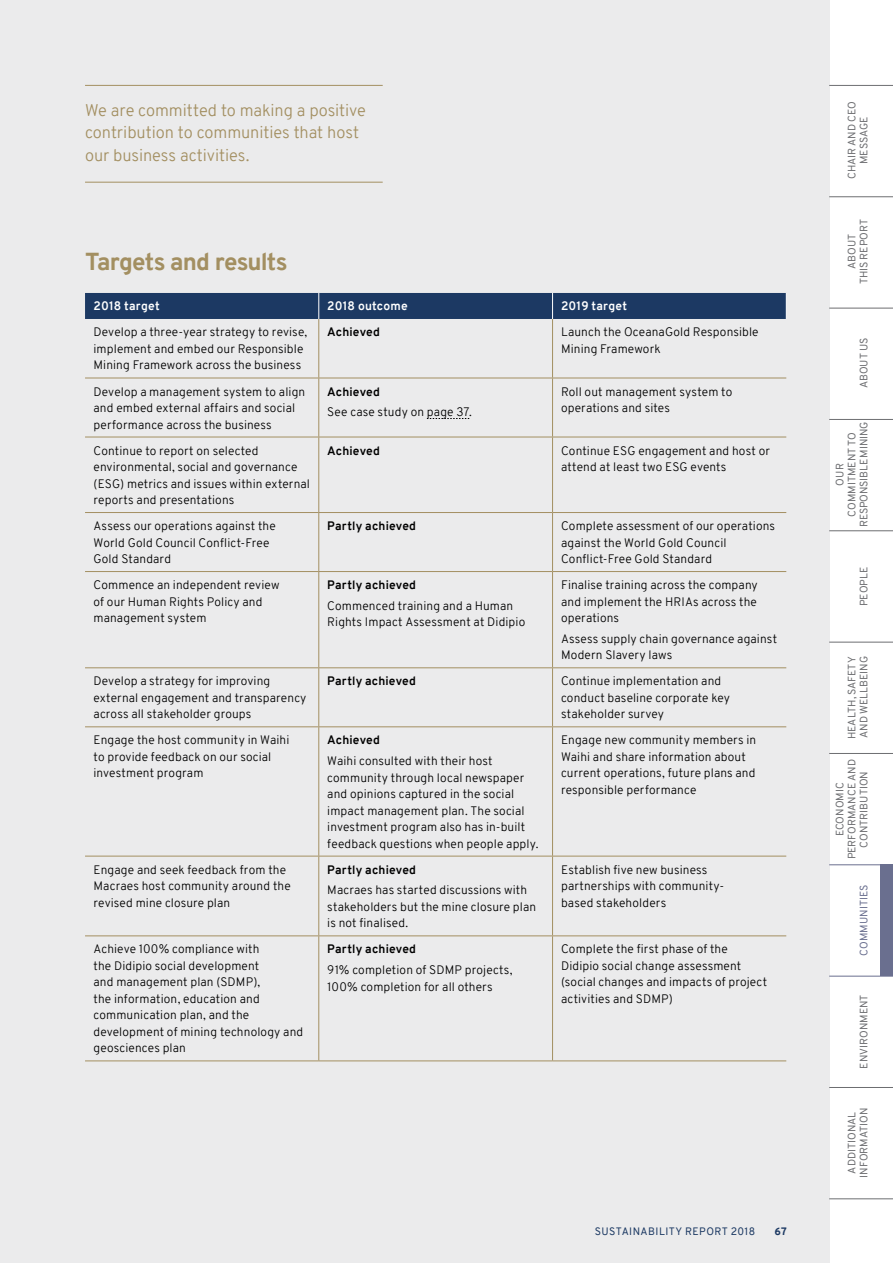
<style>
.page{position:relative;width:893px;height:1263px;background:#fff}
.page>*{position:absolute;margin:0;border:0;box-sizing:border-box;transform-origin:0 0}
.H2_Heading_2{font:800 24px "Overpass";letter-spacing:-.03em;color:#a38f61}
.P_Quotes{font:300 16.5px/22.5px "Overpass";letter-spacing:-.005em;color:#a38f61}
.P_Body_Copy{font:300 12px/16.5px "Overpass";letter-spacing:.01em;color:#000}
.P_Body_Copy-2{font:700 12px "Overpass";letter-spacing:.015em;color:#000}
.H5_Table_heading_1{font:700 12px "Overpass";letter-spacing:.015em;color:#fff}
.t1{font:10.5px/12px "Overpass";color:#6d6e71;text-align:center}
.t2{font:10.5px "Overpass";letter-spacing:.04em;color:#1c3963}
.t3{font:10.5px "Overpass";letter-spacing:.005em;color:#6a6f8f}
.t4{font:800 10.5px "Overpass";color:#1c3963}
</style>
<div class="page">
<div style="left:0;top:0;width:829px;height:1263px;background:#ebebec"></div>
<hr style="left:85px;top:85px;width:298px;height:1px;background:#a38f61">
<hr style="left:85px;top:182px;width:298px;height:1px;background:#a38f61">
<hr style="left:85px;top:378px;width:234px;height:1px;background:#a38f61">
<hr style="left:319px;top:378px;width:234px;height:1px;background:#a38f61">
<hr style="left:553px;top:378px;width:233px;height:1px;background:#a38f61">
<hr style="left:85px;top:437px;width:234px;height:1px;background:#a38f61">
<hr style="left:319px;top:437px;width:234px;height:1px;background:#a38f61">
<hr style="left:553px;top:437px;width:233px;height:1px;background:#a38f61">
<hr style="left:85px;top:512px;width:234px;height:1px;background:#a38f61">
<hr style="left:319px;top:512px;width:234px;height:1px;background:#a38f61">
<hr style="left:553px;top:512px;width:233px;height:1px;background:#a38f61">
<hr style="left:85px;top:571px;width:234px;height:1px;background:#a38f61">
<hr style="left:319px;top:571px;width:234px;height:1px;background:#a38f61">
<hr style="left:553px;top:571px;width:233px;height:1px;background:#a38f61">
<hr style="left:85px;top:667px;width:234px;height:1px;background:#a38f61">
<hr style="left:319px;top:667px;width:234px;height:1px;background:#a38f61">
<hr style="left:553px;top:667px;width:233px;height:1px;background:#a38f61">
<hr style="left:85px;top:726px;width:234px;height:1px;background:#a38f61">
<hr style="left:319px;top:726px;width:234px;height:1px;background:#a38f61">
<hr style="left:553px;top:726px;width:233px;height:1px;background:#a38f61">
<hr style="left:85px;top:856px;width:234px;height:1px;background:#a38f61">
<hr style="left:319px;top:856px;width:234px;height:1px;background:#a38f61">
<hr style="left:553px;top:856px;width:233px;height:1px;background:#a38f61">
<hr style="left:85px;top:935px;width:234px;height:1px;background:#a38f61">
<hr style="left:319px;top:935px;width:234px;height:1px;background:#a38f61">
<hr style="left:553px;top:935px;width:233px;height:1px;background:#a38f61">
<hr style="left:85px;top:1060px;width:234px;height:1px;background:#a38f61">
<hr style="left:319px;top:1060px;width:234px;height:1px;background:#a38f61">
<hr style="left:553px;top:1060px;width:233px;height:1px;background:#a38f61">
<hr style="left:318px;top:319px;width:1px;height:59px;background:#a38f61">
<hr style="left:552px;top:319px;width:1px;height:59px;background:#a38f61">
<hr style="left:318px;top:378px;width:1px;height:59px;background:#a38f61">
<hr style="left:552px;top:378px;width:1px;height:59px;background:#a38f61">
<hr style="left:552px;top:437px;width:1px;height:75px;background:#a38f61">
<hr style="left:552px;top:513px;width:1px;height:58px;background:#a38f61">
<hr style="left:552px;top:572px;width:1px;height:95px;background:#a38f61">
<hr style="left:552px;top:668px;width:1px;height:58px;background:#a38f61">
<hr style="left:552px;top:727px;width:1px;height:129px;background:#a38f61">
<hr style="left:552px;top:856px;width:1px;height:79px;background:#a38f61">
<hr style="left:552px;top:936px;width:1px;height:124px;background:#a38f61">
<div style="left:85px;top:293px;width:701px;height:26px;background:#1c3963"></div>
<hr style="left:318px;top:437px;width:1px;height:75px;background:#a38f61">
<hr style="left:318px;top:513px;width:1px;height:58px;background:#a38f61">
<hr style="left:318px;top:572px;width:1px;height:95px;background:#a38f61">
<hr style="left:318px;top:668px;width:1px;height:58px;background:#a38f61">
<hr style="left:318px;top:727px;width:1px;height:129px;background:#a38f61">
<hr style="left:318px;top:856px;width:1px;height:79px;background:#a38f61">
<hr style="left:318px;top:936px;width:1px;height:124px;background:#a38f61">
<svg style="left:427px;top:418px;width:42px;height:1px"></svg>
<hr style="left:829px;top:85px;width:64px;height:1px;background:#6d6e71">
<hr style="left:829px;top:308px;width:64px;height:1px;background:#6d6e71">
<hr style="left:829px;top:530px;width:64px;height:1px;background:#6d6e71">
<hr style="left:829px;top:753px;width:64px;height:1px;background:#6d6e71">
<hr style="left:829px;top:976px;width:64px;height:1px;background:#6a6f8f">
<hr style="left:829px;top:196px;width:64px;height:1px;background:#6d6e71">
<hr style="left:829px;top:419px;width:64px;height:1px;background:#6d6e71">
<hr style="left:829px;top:642px;width:64px;height:1px;background:#6d6e71">
<hr style="left:829px;top:864px;width:64px;height:1px;background:#6a6f8f">
<hr style="left:829px;top:1087px;width:64px;height:1px;background:#6d6e71">
<hr style="left:829px;top:1198px;width:64px;height:1px;background:#6d6e71">
<div style="left:880px;top:865px;width:13px;height:111px;background:#6a6f8f"></div>
<p class="P_Quotes" style="left:85px;top:99px;width:282px">We are committed to making a positive contribution to communities that host our business activities.</p>
<h2 class="H2_Heading_2" style="left:85px;top:244px;width:204px">Targets and results</h2>
<h5 class="H5_Table_heading_1" style="left:94px;top:298px;width:68px">2018 target</h5>
<h5 class="H5_Table_heading_1" style="left:327px;top:298px;width:82px">2018 outcome</h5>
<h5 class="H5_Table_heading_1" style="left:561px;top:298px;width:67px">2019 target</h5>
<p class="P_Body_Copy" style="left:94px;top:324px;width:215px">Develop a three-year strategy to revise, implement and embed our Responsible<br>Mining Framework across the business</p>
<p class="P_Body_Copy-2" style="left:327px;top:324px;width:54px">Achieved</p>
<p class="P_Body_Copy" style="left:561px;top:324px;width:199px">Launch the OceanaGold Responsible<br>Mining Framework</p>
<p class="P_Body_Copy" style="left:94px;top:383px;width:213px">Develop a management system to align and embed external affairs and social performance across the business</p>
<p class="P_Body_Copy-2" style="left:327px;top:383px;width:54px">Achieved</p>
<p class="P_Body_Copy" style="left:561px;top:383px;width:173px">Roll out management system to operations and sites</p>
<p class="P_Body_Copy" style="left:327px;top:404px;width:146px">See case study on page 37.</p>
<p class="P_Body_Copy" style="left:94px;top:442px;width:218px">Continue to report on selected environmental, social and governance (ESG) metrics and issues within external reports and presentations</p>
<p class="P_Body_Copy-2" style="left:327px;top:442px;width:54px">Achieved</p>
<p class="P_Body_Copy" style="left:561px;top:442px;width:210px">Continue ESG engagement and host or attend at least two ESG events</p>
<p class="P_Body_Copy" style="left:94px;top:518px;width:184px">Assess our operations against the<br>World Gold Council Conflict-Free<br>Gold Standard</p>
<p class="P_Body_Copy-2" style="left:327px;top:517px;width:90px">Partly achieved</p>
<p class="P_Body_Copy" style="left:561px;top:518px;width:216px">Complete assessment of our operations against the World Gold Council<br>Conflict-Free Gold Standard</p>
<p class="P_Body_Copy" style="left:94px;top:577px;width:187px">Commence an independent review of our Human Rights Policy and management system</p>
<p class="P_Body_Copy-2" style="left:327px;top:576px;width:90px">Partly achieved</p>
<p class="P_Body_Copy" style="left:561px;top:577px;width:198px;text-align:justify">Finalise training across the company and implement the HRIAs across the operations</p>
<p class="P_Body_Copy" style="left:561px;top:630px;width:218px">Assess supply chain governance against<br>Modern Slavery laws</p>
<p class="P_Body_Copy" style="left:327px;top:597px;width:199px">Commenced training and a Human<br>Rights Impact Assessment at Didipio</p>
<p class="P_Body_Copy" style="left:94px;top:673px;width:214px">Develop a strategy for improving external engagement and transparency across all stakeholder groups</p>
<p class="P_Body_Copy-2" style="left:327px;top:672px;width:90px">Partly achieved</p>
<p class="P_Body_Copy" style="left:561px;top:673px;width:170px">Continue implementation and conduct baseline corporate key stakeholder survey</p>
<p class="P_Body_Copy" style="left:94px;top:732px;width:197px">Engage the host community in Waihi to provide feedback on our social investment program</p>
<p class="P_Body_Copy-2" style="left:327px;top:732px;width:54px">Achieved</p>
<p class="P_Body_Copy" style="left:561px;top:732px;width:197px">Engage new community members in<br>Waihi and share information about current operations, future plans and responsible performance</p>
<p class="P_Body_Copy" style="left:327px;top:753px;width:213px">Waihi consulted with their host community through local newspaper and opinions captured in the social impact management plan. The social investment program also has in-built feedback questions when people apply.</p>
<p class="P_Body_Copy" style="left:94px;top:861px;width:199px">Engage and seek feedback from the<br>Macraes host community around the revised mine closure plan</p>
<p class="P_Body_Copy-2" style="left:327px;top:861px;width:90px">Partly achieved</p>
<p class="P_Body_Copy" style="left:327px;top:882px;width:210px">Macraes has started discussions with stakeholders but the mine closure plan is not finalised.</p>
<p class="P_Body_Copy" style="left:94px;top:941px;width:211px">Achieve 100% compliance with<br>the Didipio social development<br>and management plan (SDMP),<br>the information, education and communication plan, and the development of mining technology and geosciences plan</p>
<p class="P_Body_Copy-2" style="left:327px;top:941px;width:90px">Partly achieved</p>
<p class="P_Body_Copy" style="left:327px;top:962px;width:187px">91% completion of SDMP projects,<br>100% completion for all others</p>
<p class="P_Body_Copy" style="left:561px;top:861px;width:165px">Establish five new business partnerships with community&shy;based stakeholders</p>
<p class="P_Body_Copy" style="left:561px;top:941px;width:208px">Complete the first phase of the<br>Didipio social change assessment (social changes and impacts of project activities and SDMP)</p>
<p class="t2" style="left:595px;top:1224px;width:162px">SUSTAINABILITY REPORT 2018</p>
<p class="t4" style="left:774px;top:1224px;width:14px">67</p>
<p class="t1" style="left:846px;top:179px;width:79px;rotate:-90deg">CHAIR AND CEO<br>MESSAGE</p>
<p class="t1" style="left:846px;top:284px;width:67px;rotate:-90deg">ABOUT<br>THIS REPORT</p>
<p class="t1" style="left:858px;top:388px;width:52px;rotate:-90deg">ABOUT US</p>
<p class="t1" style="left:834px;top:527px;width:107px;rotate:-90deg">OUR<br>COMMITMENT TO<br>RESPONSIBLE MINING</p>
<p class="t1" style="left:858px;top:606px;width:41px;rotate:-90deg">PEOPLE</p>
<p class="t1" style="left:846px;top:739px;width:85px;text-align:left;rotate:-90deg">HEALTH, SAFETY<br>AND WELLBEING</p>
<p class="t1" style="left:834px;top:859px;width:102px;rotate:-90deg">ECONOMIC<br>PERFORMANCE AND<br>CONTRIBUTION</p>
<p class="t3" style="left:856px;top:956px;width:73px;rotate:-90deg">COMMUNITIES</p>
<p class="t1" style="left:858px;top:1069px;width:76px;rotate:-90deg">ENVIRONMENT</p>
<p class="t1" style="left:846px;top:1178px;width:72px;rotate:-90deg">ADDITIONAL<br>INFORMATION</p>
</div>
